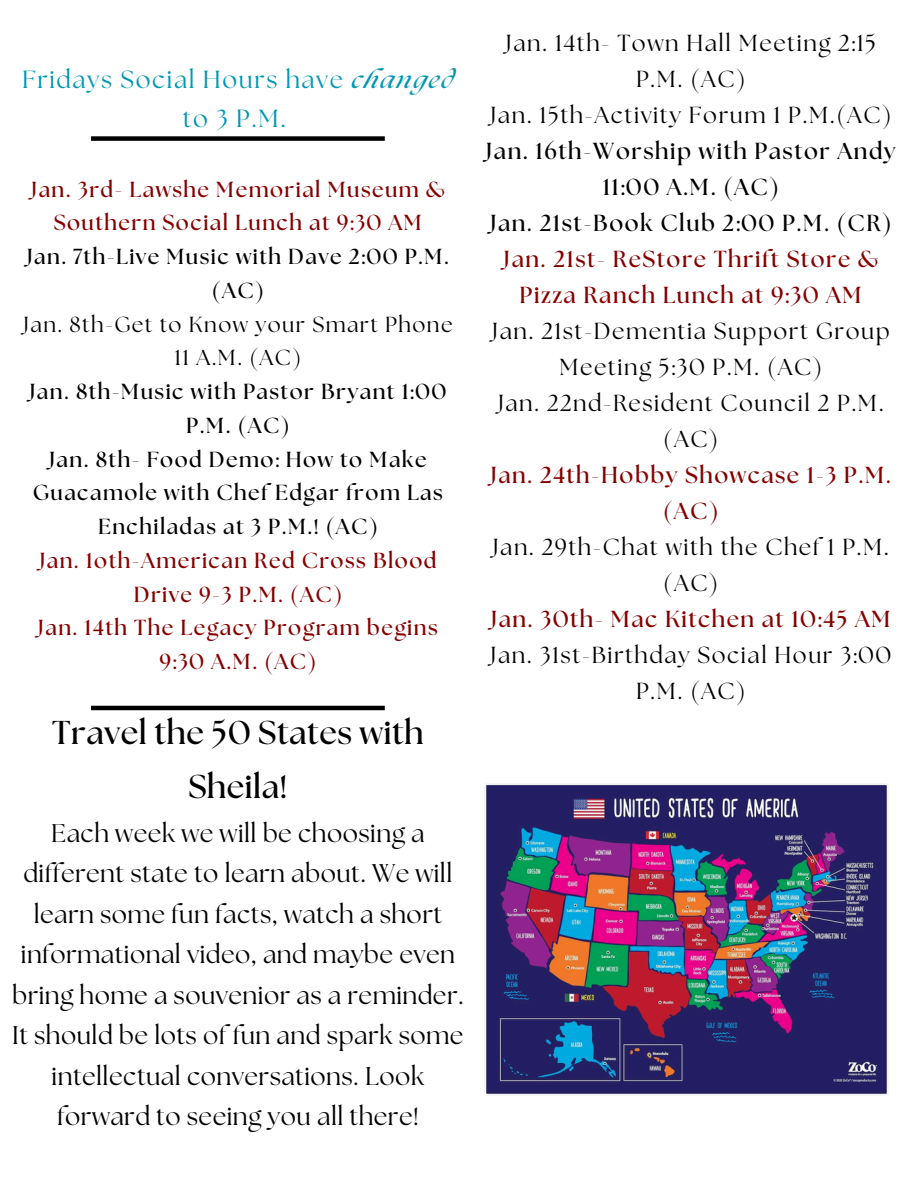
<style>
.page{position:relative;width:918px;height:1188px;background:#fff}
.page>*{position:absolute;margin:0;border:0;box-sizing:border-box;transform-origin:0 0}
.t1{font:700 33px/54px "The Seasons";letter-spacing:.015em;color:#000;text-align:center}
.t2{font:25.5px/40.5px "The Seasons";letter-spacing:.015em;color:#000;text-align:center}
.t3{font:24.75px/39.3px "The Seasons";letter-spacing:.065em;color:#0097b2;text-align:center}
.t4{font:23.25px/36px "The Seasons";letter-spacing:.065em;color:#000;text-align:center}
.t5{font:700 21.75px/33.8px "The Seasons";letter-spacing:.065em;color:#000;text-align:center}
.t6{font:700 21.75px/33.8px "The Seasons";letter-spacing:.065em;color:#860000;text-align:center}
.t7{font:21.75px/33.8px "The Seasons";letter-spacing:.065em;color:#000;text-align:center}
.s1{font-weight:700;font-style:italic}
.s2{font-weight:700}
.s3{font-weight:700;color:#860000}
</style>
<div class="page">
<div style="left:91px;top:136px;width:294px;height:5px;background:#000"></div>
<img style="left:485px;top:783px;width:404px;height:313px">
<hr style="left:91px;top:706px;width:294px;height:4px;background:#000">
<h1 class="t3" style="left:22px;top:61px;width:433px">Fridays Social Hours have <span class="s1">changed </span>to 3 P.M.</h1>
<p class="t6" style="left:31px;top:173px;width:415px">Jan. 3rd- Lawshe Memorial Museum &amp;<br>Southern Social Lunch at 9:30 AM</p>
<p class="t5" style="left:27px;top:241px;width:424px">Jan. 7th-Live Music with Dave 2:00 P.M. (AC)</p>
<p class="t7" style="left:23px;top:309px;width:431px">Jan. 8th-Get to Know your Smart Phone<br>11 A.M. (AC)</p>
<p class="t5" style="left:29px;top:376px;width:419px">Jan. 8th-Music with Pastor Bryant 1:00<br>P.M. (AC)</p>
<p class="t5" style="left:33px;top:443px;width:412px">Jan. 8th- Food Demo: How to Make<br>Guacamole with Chef Edgar from Las<br>Enchiladas at 3 P.M.! (AC)</p>
<p class="t6" style="left:39px;top:545px;width:399px">Jan. 1oth-American Red Cross Blood<br>Drive 9-3 P.M. (AC)</p>
<p class="t6" style="left:38px;top:612px;width:401px">Jan. 14th The Legacy Program begins<br>9:30 A.M. (AC)</p>
<h1 class="t1" style="left:52px;top:707px;width:373px">Travel the 50 States with<br>Sheila!</h1>
<p class="t2" style="left:12px;top:814px;width:453px">Each week we will be choosing a different state to learn about. We will learn some fun facts, watch a short informational video, and maybe even bring home a souvenior as a reminder.<br>It should be lots of fun and spark some intellectual conversations. Look forward to seeing you all there!</p>
<p class="t4" style="left:486px;top:27px;width:411px">Jan. 14th- Town Hall Meeting 2:15<br>P.M. (AC)<br>Jan. 15th-Activity Forum 1 P.M.(AC)<br><span class="s2">Jan. 16th-Worship with Pastor Andy<br>11:00 A.M. (AC)<br>Jan. 21st-Book Club 2:00 P.M. (CR)<br></span><span class="s3">Jan. 21st- ReStore Thrift Store &amp;<br>Pizza Ranch Lunch at 9:30 AM<br></span>Jan. 21st-Dementia Support Group<br>Meeting 5:30 P.M. (AC)<br>Jan. 22nd-Resident Council 2 P.M. (AC)<br><span class="s3">Jan. 24th-Hobby Showcase 1-3 P.M. (AC)<br></span>Jan. 29th-Chat with the Chef 1 P.M. (AC)<br><span class="s3">Jan. 30th- Mac Kitchen at 10:45 AM<br></span>Jan. 31st-Birthday Social Hour 3:00<br>P.M. (AC)</p>
</div>
